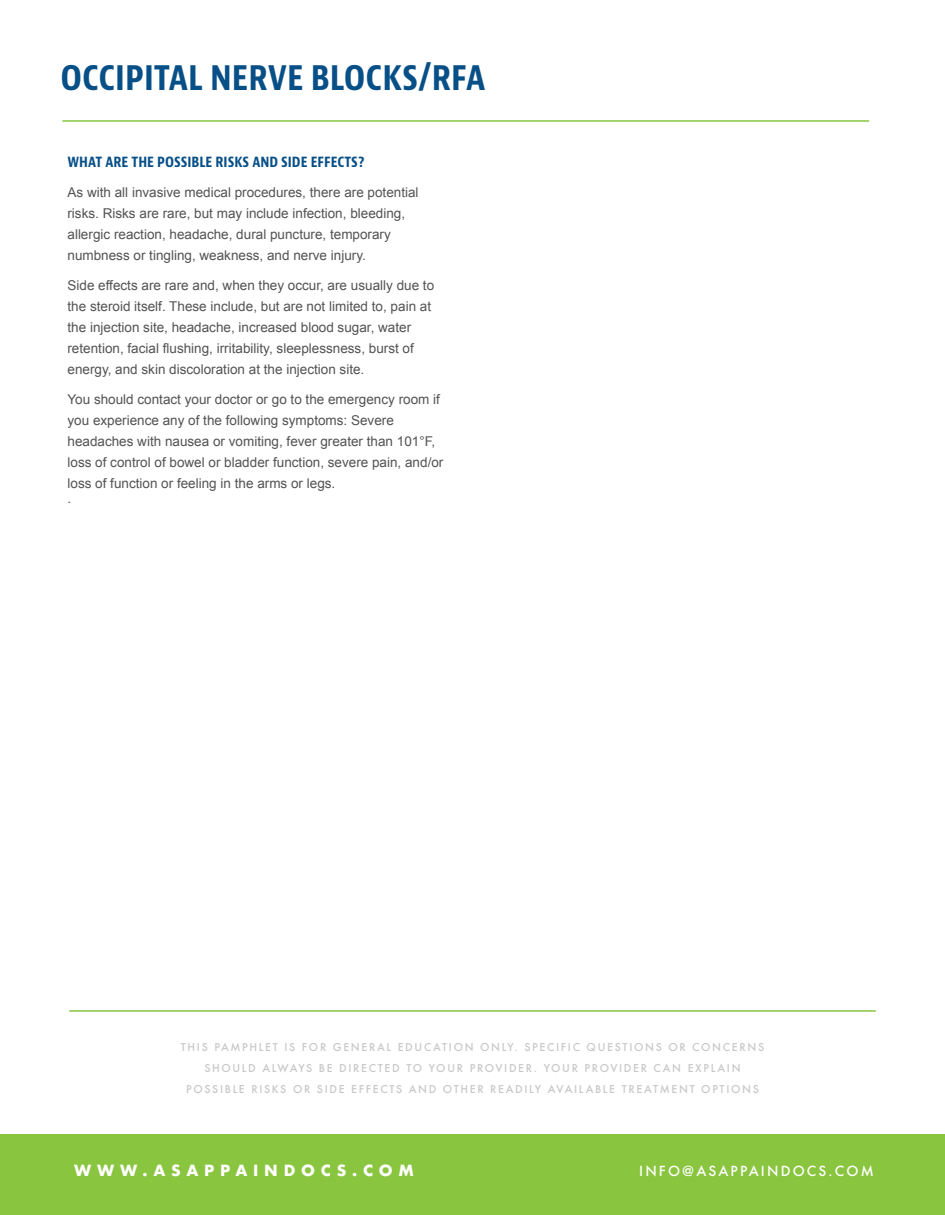
<style>
.page{position:relative;width:945px;height:1215px;background:#fff}
.page>*{position:absolute;margin:0;border:0;box-sizing:border-box;transform-origin:0 0}
.t1{font:700 condensed 36px "Bernina Sans";color:#074f87}
.t2{font:700 condensed 15px "Bernina Sans";color:#074f87}
.t3{font:700 15px "Futura";letter-spacing:.385em;color:#fff}
.t4{font:13.5px/21px "Arial";color:#525352}
.t5{font:500 13.5px "Futura";letter-spacing:.16em;color:#fff}
.t6{font:500 10.5px/21px "Futura";letter-spacing:.16em;color:#c9c8c8;text-align:center}
</style>
<div class="page">
<hr style="left:62px;top:120px;width:807px;height:2px;background:#89c441">
<div style="left:0;top:1135px;width:945px;height:80px;background:#8ac540"></div>
<hr style="left:69px;top:1010px;width:807px;height:2px;background:#89c441">
<h1 class="t1" style="left:61px;top:54px;width:426px">OCCIPITAL NERVE BLOCKS/RFA</h1>
<p class="t2" style="left:67px;top:153px;width:298px">WHAT ARE THE POSSIBLE RISKS AND SIDE EFFECTS?</p>
<p class="t4" style="left:67px;top:182px;width:353px">As with all invasive medical procedures, there are potential risks. Risks are rare, but may include infection, bleeding, allergic reaction, headache, dural puncture, temporary numbness or tingling, weakness, and nerve injury.</p>
<p class="t4" style="left:67px;top:275px;width:368px">Side effects are rare and, when they occur, are usually due to the steroid itself. These include, but are not limited to, pain at the injection site, headache, increased blood sugar, water retention, facial flushing, irritability, sleeplessness, burst of energy, and skin discoloration at the injection site.</p>
<p class="t4" style="left:67px;top:389px;width:377px">You should contact your doctor or go to the emergency room if you experience any of the following symptoms: Severe headaches with nausea or vomiting, fever greater than 101°F, loss of control of bowel or bladder function, severe pain, and/or loss of function or feeling in the arms or legs.</p>
<p class="t4" style="left:67px;top:488px;width:5px">.</p>
<p class="t6" style="left:181px;top:1036px;width:585px">THIS PAMPHLET IS FOR GENERAL EDUCATION ONLY. SPECIFIC QUESTIONS OR CONCERNS<br>SHOULD ALWAYS BE DIRECTED TO YOUR PROVIDER. YOUR PROVIDER CAN EXPLAIN<br>POSSIBLE RISKS OR SIDE EFFECTS AND OTHER READILY AVAILABLE TREATMENT OPTIONS</p>
<p class="t3" style="left:74px;top:1159px;width:341px">WWW.ASAPPAINDOCS.COM</p>
<p class="t5" style="left:639px;top:1162px;width:236px">INFO@ASAPPAINDOCS.COM</p>
</div>
